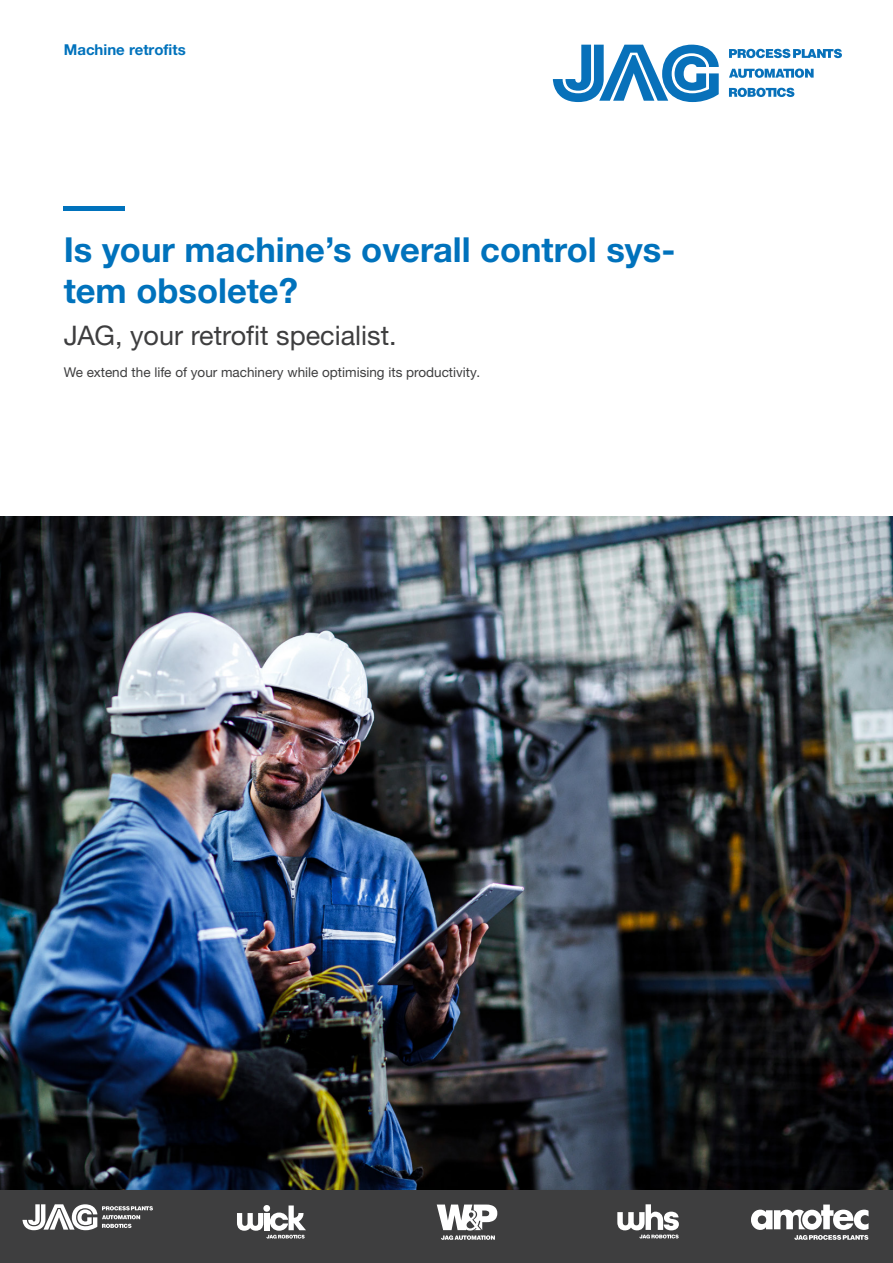
<style>
.page{position:relative;width:893px;height:1263px;background:#fff}
.page>*{position:absolute;margin:0;border:0;box-sizing:border-box;transform-origin:0 0}
.t1{font:700 34.5px/41.4px "Helvetica Neue LTW1 G";color:#0072bc}
.t2{font:27px "Helvetica Neue LTW1 G";color:#3e3e3f}
.t3{font:700 15px "Helvetica Neue LTW1 G";color:#0072bc}
.t4{font:13.5px "Helvetica Neue LTW1 G";color:#3e3e3f}
</style>
<div class="page">
<img style="left:0;top:517px;width:893px;height:674px">
<hr style="left:64px;top:206px;width:61px;height:4px;background:#0072bc">
<svg style="left:553px;top:45px;width:166px;height:57px"></svg>
<svg style="left:729px;top:49px;width:113px;height:9px"></svg>
<svg style="left:729px;top:68px;width:85px;height:10px"></svg>
<svg style="left:729px;top:88px;width:65px;height:9px"></svg>
<div style="left:0;top:1191px;width:893px;height:72px;background:#3e3e3f"></div>
<svg style="left:237px;top:1205px;width:69px;height:33px"></svg>
<svg style="left:437px;top:1204px;width:60px;height:36px"></svg>
<svg style="left:617px;top:1204px;width:62px;height:34px"></svg>
<svg style="left:751px;top:1204px;width:117px;height:36px"></svg>
<svg style="left:23px;top:1204px;width:130px;height:26px"></svg>
<p class="t3" style="left:64px;top:41px;width:123px">Machine retrofits</p>
<p class="t1" style="left:64px;top:229px;width:613px">Is your machine’s overall control sys&shy;tem obsolete?</p>
<p class="t2" style="left:64px;top:319px;width:334px">JAG, your retrofit specialist.</p>
<p class="t4" style="left:64px;top:363px;width:418px">We extend the life of your machinery while optimising its productivity.</p>
</div>
